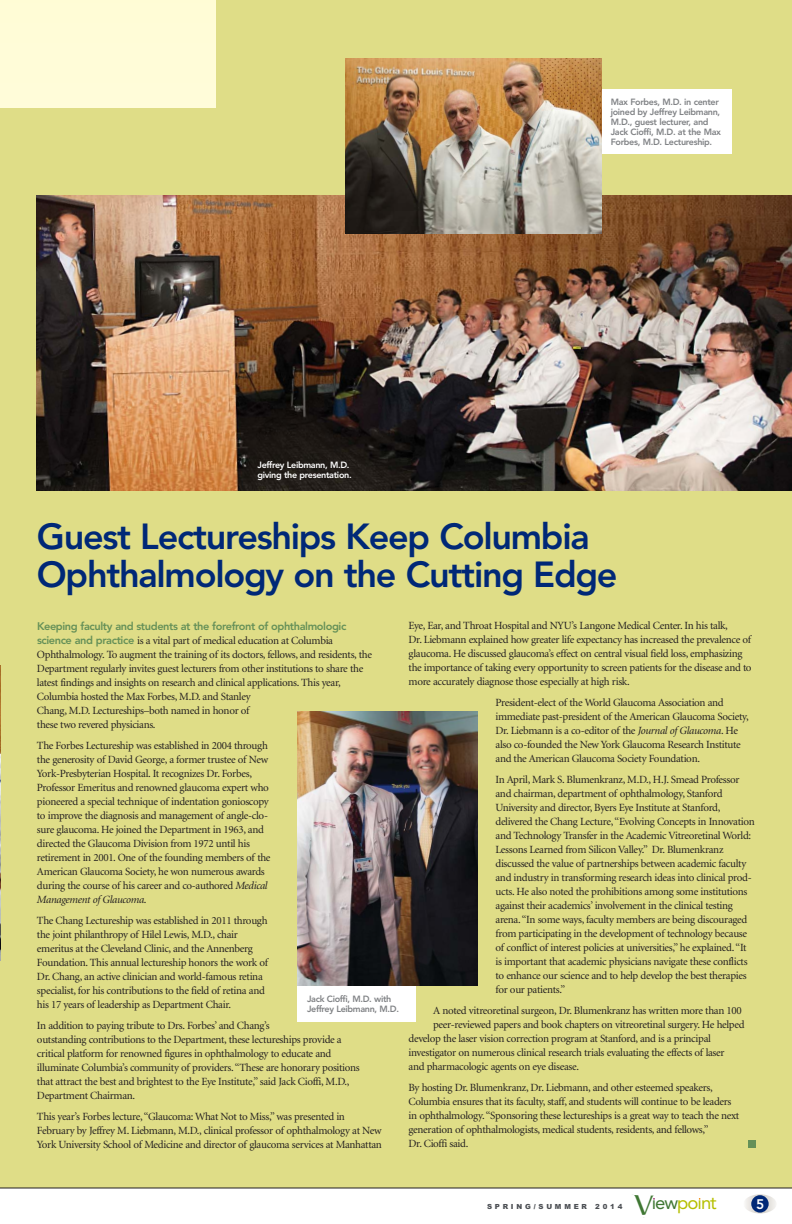
<style>
.page{position:relative;width:792px;height:1224px;background:#fff}
.page>*{position:absolute;margin:0;border:0;box-sizing:border-box;transform-origin:0 0}
.t1{font:800 36px/38px "Avenir";letter-spacing:-.035em;color:#002877}
.t2{font:18.6px "Avenir";letter-spacing:-.055em;color:#b5bf00}
.t3{font:800 13.8px "Avenir";color:#fff}
.t4{font:11px/14px "Minion";letter-spacing:-.03em;color:#231f20}
.t5{font:800 11px "Avenir";letter-spacing:-.035em;color:#659058}
.t6{font:800 9px/10px "Avenir";letter-spacing:-.035em;color:#808285}
.t7{font:800 9px/10px "Avenir";letter-spacing:-.035em;color:#fff}
.t8{font:900 7px "Arial";letter-spacing:.4em;color:#4c4f54}
.s1{font-family:"Avenir";font-weight:800;color:#659058}
.s2{font-style:italic}
.s3{font-family:"Minion";font-size:35.9px;color:#3f7733}
.s4{color:#3f7733}
</style>
<div class="page">
<div style="left:0;top:0;width:792px;height:1018px;background:#fffcd8"></div>
<div style="left:0;top:108px;width:792px;height:1080px;background:#dfdd87"></div>
<div style="left:216px;top:0;width:576px;height:158px;background:#dfdd87"></div>
<img style="left:36px;top:195px;width:756px;height:295px">
<svg style="left:743px;top:1194px;width:34px;height:19px"></svg>
<div style="left:751px;top:1195px;width:18px;height:18px;background:#002877;border-radius:50%"></div>
<div style="left:598px;top:89px;width:134px;height:64px;background:#fff"></div>
<div style="left:297px;top:982px;width:118px;height:40px;background:#fff"></div>
<hr style="left:0;top:1188px;width:792px;height:1px;background:#231f20">
<img style="left:345px;top:58px;width:257px;height:176px">
<img style="left:297px;top:711px;width:181px;height:275px">
<div style="left:749px;top:1141px;width:7px;height:7px;background:#659058"></div>
<img style="left:0;top:666px;width:1px;height:295px">
<p class="t7" style="left:258px;top:461px;width:96px">Jeffrey Leibmann, M.D. giving the presentation.</p>
<p class="t6" style="left:611px;top:97px;width:112px">Max Forbes, M.D. in center joined by Jeffrey Leibmann,<br>M.D., guest lecturer, and<br>Jack Cioffi, M.D. at the Max<br>Forbes, M.D. Lectureship.</p>
<h1 class="t1" style="left:37px;top:521px;width:582px">Guest Lectureships Keep Columbia<br>Ophthalmology on the Cutting Edge</h1>
<p class="t5" style="left:37px;top:622px;width:311px">Keeping faculty and students at the forefront of ophthalmologic</p>
<p class="t4" style="left:37px;top:634px;width:336px"><span class="s1">science and practice</span> is a vital part of medical education at Columbia Ophthalmology. To augment the training of its doctors, fellows, and residents, the Department regularly invites guest lecturers from other institutions to share the latest findings and insights on research and clinical applications. This year, Columbia hosted the Max Forbes, M.D. and Stanley<br>Chang, M.D. Lectureships–both named in honor of<br>these two revered physicians.</p>
<p class="t4" style="left:37px;top:739px;width:235px">The Forbes Lectureship was established in 2004 through the generosity of David George, a former trustee of New York-Presbyterian Hospital. It recognizes Dr. Forbes, Professor Emeritus and renowned glaucoma expert who pioneered a special technique of indentation gonioscopy to improve the diagnosis and management of angle-clo&shy;sure glaucoma. He joined the Department in 1963, and directed the Glaucoma Division from 1972 until his retirement in 2001. One of the founding members of the American Glaucoma Society, he won numerous awards during the course of his career and co-authored <span class="s2">Medical Management of Glaucoma</span>.</p>
<p class="t4" style="left:37px;top:914px;width:233px">The Chang Lectureship was established in 2011 through the joint philanthropy of Hilel Lewis, M.D., chair emeritus at the Cleveland Clinic, and the Annenberg Foundation. This annual lectureship honors the work of Dr. Chang, an active clinician and world-famous retina specialist, for his contributions to the field of retina and his 17 years of leadership as Department Chair.</p>
<p class="t4" style="left:37px;top:1019px;width:324px">In addition to paying tribute to Drs. Forbes’ and Chang’s<br>outstanding contributions to the Department, these lectureships provide a critical platform for renowned figures in ophthalmology to educate and illuminate Columbia’s community of providers. “These are honorary positions that attract the best and brightest to the Eye Institute,” said Jack Cioffi, M.D., Department Chairman.</p>
<p class="t4" style="left:37px;top:1110px;width:346px">This year’s Forbes lecture, “Glaucoma: What Not to Miss,” was presented in<br>February by Jeffrey M. Liebmann, M.D., clinical professor of ophthalmology at New<br>York University School of Medicine and director of glaucoma services at Manhattan</p>
<p class="t6" style="left:307px;top:995px;width:94px">Jack Cioffi, M.D. with<br>Jeffrey Leibmann, M.D.</p>
<p class="t4" style="left:409px;top:620px;width:345px">Eye, Ear, and Throat Hospital and NYU’s Langone Medical Center. In his talk,<br>Dr. Liebmann explained how greater life expectancy has increased the prevalence of glaucoma. He discussed glaucoma’s effect on central visual field loss, emphasizing the importance of taking every opportunity to screen patients for the disease and to more accurately diagnose those especially at high risk.</p>
<p class="t4" style="left:496px;top:697px;width:255px">President-elect of the World Glaucoma Association and immediate past-president of the American Glaucoma Society, Dr. Liebmann is a co-editor of the <span class="s2">Journal of Glaucoma</span>. He also co-founded the New York Glaucoma Research Institute and the American Glaucoma Society Foundation.</p>
<p class="t4" style="left:496px;top:774px;width:261px">In April, Mark S. Blumenkranz, M.D., H.J. Smead Professor and chairman, department of ophthalmology, Stanford University and director, Byers Eye Institute at Stanford, delivered the Chang Lecture, “Evolving Concepts in Innovation and Technology Transfer in the Academic Vitreoretinal World:<br>Lessons Learned from Silicon Valley.” Dr. Blumenkranz discussed the value of partnerships between academic faculty and industry in transforming research ideas into clinical prod&shy;ucts. He also noted the prohibitions among some institutions against their academics’ involvement in the clinical testing arena. “In some ways, faculty members are being discouraged from participating in the development of technology because of conflict of interest policies at universities,” he explained. “It is important that academic physicians navigate these conflicts to enhance our science and to help develop the best therapies for our patients.”</p>
<p class="t4" style="left:433px;top:1005px;width:310px">A noted vitreoretinal surgeon, Dr. Blumenkranz has written more than 100</p>
<p class="t4" style="left:433px;top:1019px;width:313px">peer-reviewed papers and book chapters on vitreoretinal surgery. He helped</p>
<p class="t4" style="left:409px;top:1033px;width:304px">develop the laser vision correction program at Stanford, and is a principal</p>
<p class="t4" style="left:409px;top:1047px;width:317px">investigator on numerous clinical research trials evaluating the effects of laser</p>
<p class="t4" style="left:409px;top:1061px;width:172px">and pharmacologic agents on eye disease.</p>
<p class="t4" style="left:409px;top:1082px;width:332px">By hosting Dr. Blumenkranz, Dr. Liebmann, and other esteemed speakers, Columbia ensures that its faculty, staff, and students will continue to be leaders in ophthalmology. “Sponsoring these lectureships is a great way to teach the next generation of ophthalmologists, medical students, residents, and fellows,”<br>Dr. Cioffi said.</p>
<p class="t8" style="left:487px;top:1203px;width:137px">SPRING/SUMMER 2014</p>
<h2 class="t2" style="left:632px;top:1195px;width:86px"><span class="s3">V</span><span class="s4">ıew</span>poınt</h2>
<p class="t3" style="left:756px;top:1198px;width:10px">5</p>
</div>
